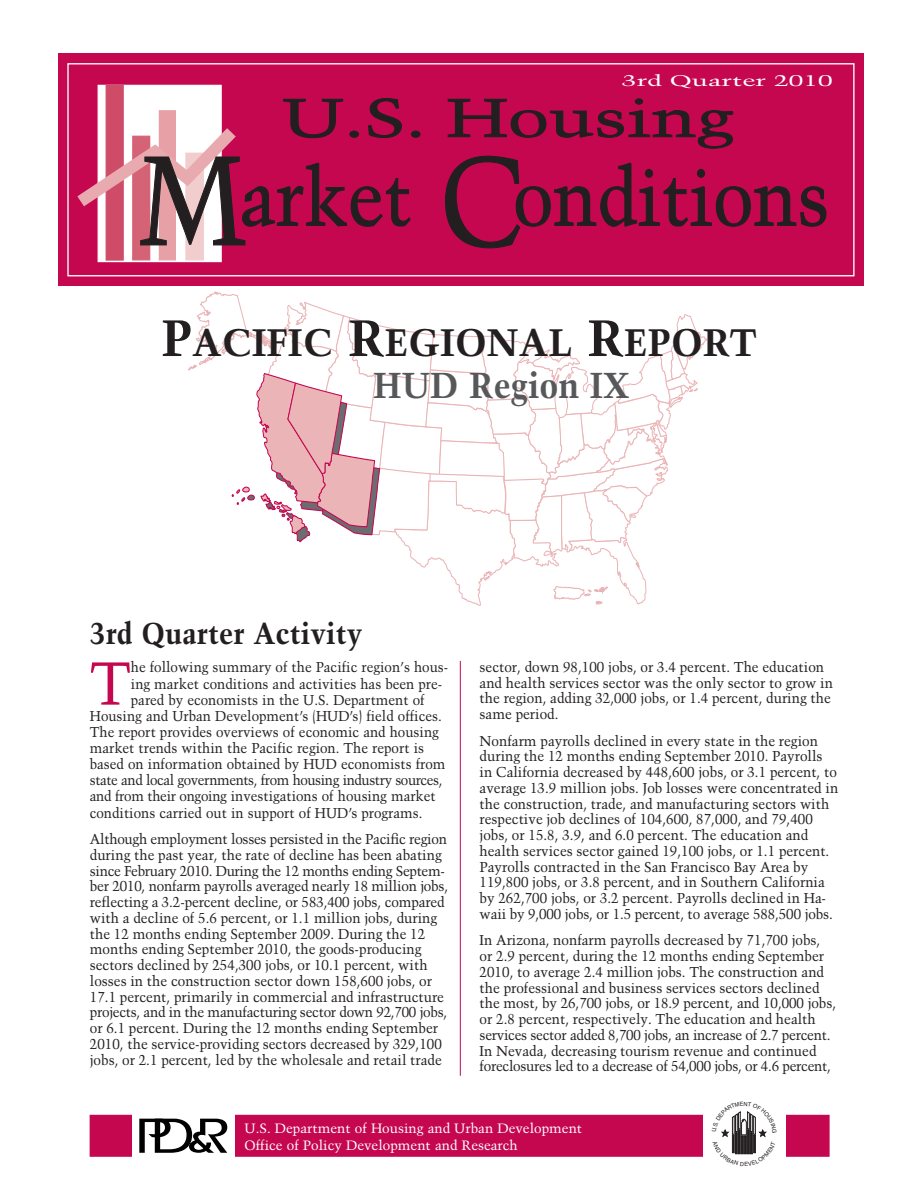
<style>
.page{position:relative;width:918px;height:1188px;background:#fff}
.page>*{position:absolute;margin:0;border:0;box-sizing:border-box;transform-origin:0 0}
.t1{font:79.35px "Trump Mediaeval";color:#231f20;scale:.91 1}
.Pa5_2{font:60.45px "Trump Mediaeval";color:#c50750;scale:.94 1}
.t2{font:53.7px "Trump Mediaeval";color:#231f20;scale:1.37 1}
.t3{font:700 38.25px "Trump Mediaeval";color:#231f20}
.t4{font:700 36px "Trump Mediaeval";color:#57585a;scale:.95 1}
.t5{font:700 30px "Trump Mediaeval";color:#231f20;scale:.95 1}
.t6{font:15.3px "Trump Mediaeval";color:#fff;scale:1.73 1}
.t7{font:14.25px/15.8px "Trump Mediaeval";color:#221e1f;scale:.95 1}
.Pa5_2-2{font:14.25px "Trump Mediaeval";color:#231f20;scale:.94 1}
.Pa5_2-3{font:14.25px "Trump Mediaeval";letter-spacing:-.03em;color:#231f20;scale:.94 1}
.t8{font:13.5px/16.2px "Trump Mediaeval";color:#fff}
.s1{font-size:126px}
.s2{font-size:51px}
</style>
<div class="page">
<svg style="left:188px;top:291px;width:519px;height:315px"></svg>
<hr style="left:460px;top:661px;width:1px;height:415px;background:#c50750">
<div style="left:90px;top:1115px;width:740px;height:42px;background:#c50750;border:2px solid #c50750"></div>
<div style="left:132px;top:1099px;width:103px;height:75px;background:#fff"></div>
<div style="left:703px;top:1101px;width:82px;height:73px;background:#fff"></div>
<svg style="left:139px;top:1119px;width:88px;height:34px"></svg>
<div style="left:58px;top:54px;width:806px;height:232px;background:#c50750"></div>
<div style="left:98px;top:85px;width:124px;height:177px;background:#fff;border:1px solid #fff"></div>
<div style="left:67px;top:63px;width:788px;height:213px;border:1px solid #fff"></div>
<div style="left:106px;top:85px;width:18px;height:176px;background:#cf4c68;border:1px solid #cf4c68"></div>
<div style="left:132px;top:136px;width:18px;height:124px;background:#d56376;border:1px solid #d56376"></div>
<div style="left:159px;top:110px;width:17px;height:150px;background:#e6a0a6"></div>
<div style="left:185px;top:153px;width:19px;height:107px;background:#f2cdcd;border:1px solid #f2cdcd"></div>
<div style="left:411px;top:131px;width:9px;height:7px;border:1px solid #231f20;border-radius:50%"></div>
<svg style="left:447px;top:98px;width:287px;height:51px"></svg>
<svg style="left:445px;top:155px;width:382px;height:94px"></svg>
<svg style="left:67px;top:98px;width:344px;height:148px"></svg>
<svg style="left:721px;top:1111px;width:46px;height:44px"></svg>
<p class="t6" style="left:622px;top:72px;width:123px">3rd Quarter 2010</p>
<p class="t2" style="left:282px;top:85px;width:331px">U.S. Housing</p>
<p class="t1" style="left:138px;top:149px;width:761px"><span class="s1">M</span>arket <span class="s1">C</span>onditions</p>
<p class="t3" style="left:161px;top:319px;width:597px"><span class="s2">P</span>ACIFIC <span class="s2">R</span>EGIONAL <span class="s2">R</span>EPORT</p>
<p class="t4" style="left:373px;top:363px;width:272px">HUD Region IX</p>
<p class="t5" style="left:90px;top:615px;width:289px">3rd Quarter Activity</p>
<p class="Pa5_2" style="left:90px;top:647px;width:45px">T</p>
<p class="Pa5_2-2" style="left:131px;top:659px;width:339px">he following summary of the Pacific region’s hous-</p>
<p class="Pa5_2-2" style="left:131px;top:675px;width:333px">ing market conditions and activities has been pre-</p>
<p class="Pa5_2-2" style="left:131px;top:691px;width:314px">pared by economists in the U.S. Department of</p>
<p class="Pa5_2-2" style="left:90px;top:707px;width:376px">Housing and Urban Development’s (HUD’s) field offices.</p>
<p class="Pa5_2-2" style="left:90px;top:723px;width:373px">The report provides overviews of economic and housing</p>
<p class="Pa5_2-2" style="left:90px;top:739px;width:357px">market trends within the Pacific region. The report is</p>
<p class="Pa5_2-2" style="left:90px;top:756px;width:380px">based on information obtained by HUD economists from</p>
<p class="Pa5_2-3" style="left:90px;top:772px;width:377px">state and local governments, from housing industry sources,</p>
<p class="Pa5_2-2" style="left:90px;top:788px;width:369px">and from their ongoing investigations of housing market</p>
<p class="Pa5_2-2" style="left:90px;top:804px;width:355px">conditions carried out in support of HUD’s programs.</p>
<p class="t7" style="left:90px;top:831px;width:379px">Although employment losses persisted in the Pacific region during the past year, the rate of decline has been abating since February 2010. During the 12 months ending Septem&shy;ber 2010, nonfarm payrolls averaged nearly 18 million jobs, reflecting a 3.2-percent decline, or 583,400 jobs, compared with a decline of 5.6 percent, or 1.1 million jobs, during the 12 months ending September 2009. During the 12 months ending September 2010, the goods-producing sectors declined by 254,300 jobs, or 10.1 percent, with losses in the construction sector down 158,600 jobs, or 17.1 percent, primarily in commercial and infrastructure projects, and in the manufacturing sector down 92,700 jobs, or 6.1 percent. During the 12 months ending September 2010, the service-providing sectors decreased by 329,100 jobs, or 2.1 percent, led by the wholesale and retail trade</p>
<p class="t7" style="left:480px;top:659px;width:374px">sector, down 98,100 jobs, or 3.4 percent. The education and health services sector was the only sector to grow in the region, adding 32,000 jobs, or 1.4 percent, during the same period.</p>
<p class="t7" style="left:480px;top:733px;width:379px">Nonfarm payrolls declined in every state in the region during the 12 months ending September 2010. Payrolls in California decreased by 448,600 jobs, or 3.1 percent, to average 13.9 million jobs. Job losses were concentrated in the construction, trade, and manufacturing sectors with respective job declines of 104,600, 87,000, and 79,400 jobs, or 15.8, 3.9, and 6.0 percent. The education and health services sector gained 19,100 jobs, or 1.1 percent.<br>Payrolls contracted in the San Francisco Bay Area by 119,800 jobs, or 3.8 percent, and in Southern California by 262,700 jobs, or 3.2 percent. Payrolls declined in Ha&shy;waii by 9,000 jobs, or 1.5 percent, to average 588,500 jobs.</p>
<p class="t7" style="left:480px;top:932px;width:377px">In Arizona, nonfarm payrolls decreased by 71,700 jobs, or 2.9 percent, during the 12 months ending September 2010, to average 2.4 million jobs. The construction and the professional and business services sectors declined the most, by 26,700 jobs, or 18.9 percent, and 10,000 jobs, or 2.8 percent, respectively. The education and health services sector added 8,700 jobs, an increase of 2.7 percent.<br>In Nevada, decreasing tourism revenue and continued foreclosures led to a decrease of 54,000 jobs, or 4.6 percent,</p>
<p class="t8" style="left:244px;top:1120px;width:339px">U.S. Department of Housing and Urban Development<br>Office of Policy Development and Research</p>
</div>
